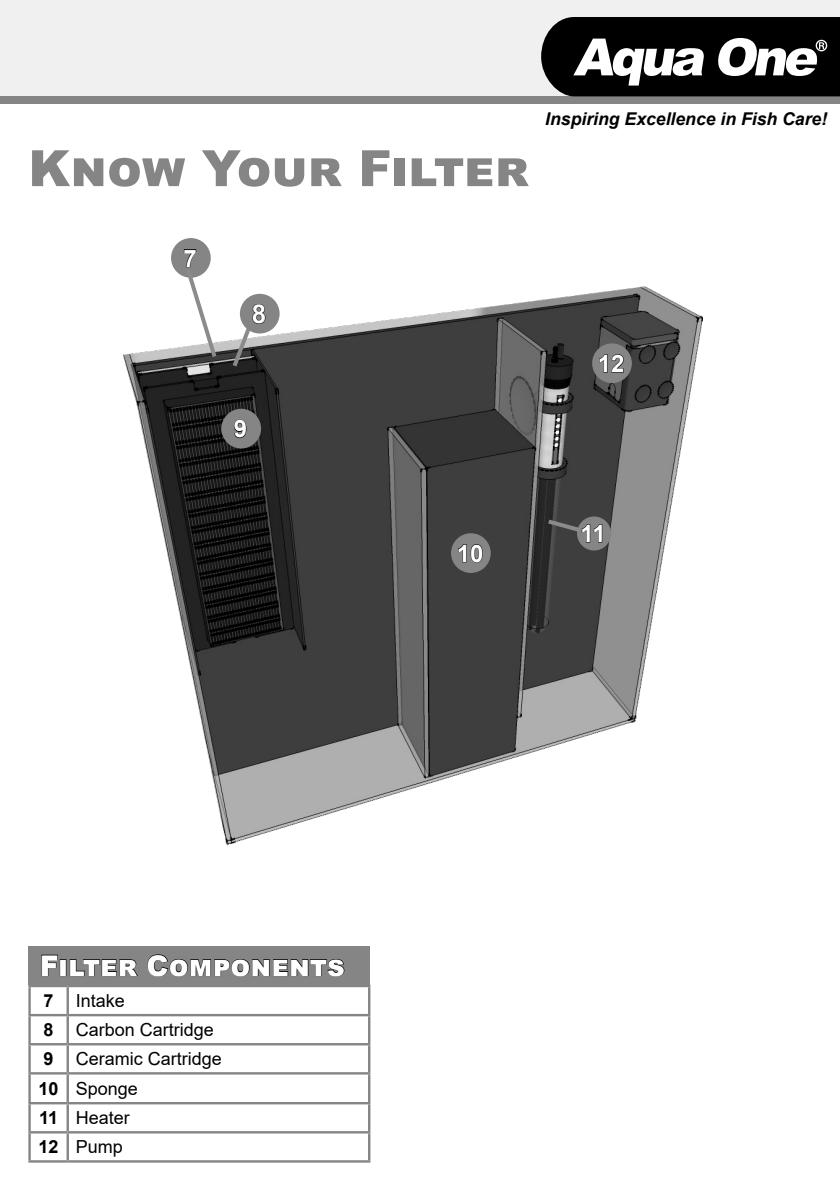
<style>
.page{position:relative;width:840px;height:1191px;background:#fff}
.page>*{position:absolute;margin:0;border:0;box-sizing:border-box;transform-origin:0 0}
.t1{font:900 50px "Arial";color:#858585}
.t2{font:900 28.4px "Arial";color:#fff}
.t3{font:700 26px "Arial";color:#fff}
.t4{font:700 24px "Arial";color:#fff}
.t5{font:18px/29.2px "Arial";color:#000}
.t6{font:italic 700 17.6px "Arial";color:#000}
.s1{font-weight:700}
</style>
<div class="page">
<div style="left:0;top:0;width:839px;height:96px;background:#f0f0f0"></div>
<div style="left:0;top:96px;width:839px;height:8px;background:#858585"></div>
<svg style="left:541px;top:17px;width:298px;height:79px"></svg>
<img style="left:123px;top:286px;width:579px;height:560px">
<div style="left:28px;top:946px;width:342px;height:38px;background:#858585"></div>
<svg style="left:41px;top:954px;width:17px;height:22px"></svg>
<div style="left:60px;top:959px;width:6px;height:17px;border:1px solid #000"></div>
<svg style="left:69px;top:959px;width:69px;height:17px"></svg>
<svg style="left:147px;top:954px;width:198px;height:23px"></svg>
<div style="left:576px;top:516px;width:34px;height:34px;background:#858585;border-radius:50%"></div>
<div style="left:451px;top:533px;width:39px;height:40px;background:#858585;border-radius:50%"></div>
<svg style="left:458px;top:544px;width:24px;height:18px"></svg>
<div style="left:221px;top:409px;width:40px;height:39px;background:#858585;border-radius:50%"></div>
<svg style="left:234px;top:420px;width:12px;height:18px"></svg>
<div style="left:591px;top:343px;width:40px;height:40px;background:#858585;border-radius:50%"></div>
<svg style="left:599px;top:354px;width:24px;height:18px"></svg>
<div style="left:171px;top:238px;width:40px;height:40px;background:#858585;border-radius:50%"></div>
<hr style="left:28px;top:984px;width:40px;height:3px;background:#858585">
<hr style="left:28px;top:987px;width:3px;height:27px;background:#858585">
<hr style="left:68px;top:984px;width:302px;height:3px;background:#858585">
<hr style="left:66px;top:987px;width:3px;height:27px;background:#858585">
<hr style="left:368px;top:987px;width:2px;height:27px;background:#858585">
<hr style="left:28px;top:1014px;width:40px;height:2px;background:#858585">
<hr style="left:28px;top:1016px;width:3px;height:27px;background:#858585">
<hr style="left:68px;top:1014px;width:302px;height:2px;background:#858585">
<hr style="left:66px;top:1016px;width:3px;height:27px;background:#858585">
<hr style="left:368px;top:1016px;width:2px;height:27px;background:#858585">
<hr style="left:28px;top:1043px;width:40px;height:2px;background:#858585">
<hr style="left:28px;top:1045px;width:3px;height:27px;background:#858585">
<hr style="left:68px;top:1043px;width:302px;height:2px;background:#858585">
<hr style="left:66px;top:1045px;width:3px;height:27px;background:#858585">
<hr style="left:368px;top:1045px;width:2px;height:27px;background:#858585">
<hr style="left:28px;top:1072px;width:40px;height:2px;background:#858585">
<hr style="left:28px;top:1074px;width:3px;height:28px;background:#858585">
<hr style="left:68px;top:1072px;width:302px;height:2px;background:#858585">
<hr style="left:66px;top:1074px;width:3px;height:28px;background:#858585">
<hr style="left:368px;top:1074px;width:2px;height:28px;background:#858585">
<hr style="left:28px;top:1102px;width:40px;height:2px;background:#858585">
<hr style="left:28px;top:1104px;width:3px;height:27px;background:#858585">
<hr style="left:68px;top:1102px;width:302px;height:2px;background:#858585">
<hr style="left:66px;top:1104px;width:3px;height:27px;background:#858585">
<hr style="left:368px;top:1104px;width:2px;height:27px;background:#858585">
<hr style="left:28px;top:1131px;width:40px;height:2px;background:#858585">
<hr style="left:28px;top:1133px;width:3px;height:27px;background:#858585">
<hr style="left:68px;top:1131px;width:302px;height:2px;background:#858585">
<hr style="left:66px;top:1133px;width:3px;height:27px;background:#858585">
<hr style="left:368px;top:1133px;width:2px;height:27px;background:#858585">
<hr style="left:28px;top:1160px;width:40px;height:2px;background:#858585">
<hr style="left:68px;top:1160px;width:302px;height:2px;background:#858585">
<svg style="left:543px;top:516px;width:59px;height:26px"></svg>
<svg style="left:183px;top:249px;width:36px;height:112px"></svg>
<div style="left:240px;top:294px;width:39px;height:39px;background:#858585;border-radius:50%"></div>
<svg style="left:229px;top:304px;width:36px;height:67px"></svg>
<h1 class="t1" style="left:28px;top:132px;width:490px">Know Your Filter</h1>
<p class="t6" style="left:545px;top:107px;width:283px">Inspiring Excellence in Fish Care!</p>
<h3 class="t4" style="left:183px;top:241px;width:15px">7</h3>
<h3 class="t3" style="left:251px;top:296px;width:16px">8</h3>
<h3 class="t4" style="left:233px;top:412px;width:15px">9</h3>
<h3 class="t4" style="left:597px;top:347px;width:28px">12</h3>
<h3 class="t4" style="left:456px;top:536px;width:28px">10</h3>
<h3 class="t4" style="left:580px;top:516px;width:27px">11</h3>
<h2 class="t2" style="left:40px;top:944px;width:306px">Filter Components</h2>
<p class="t5" style="left:39px;top:986px;width:185px"><span class="s1">7</span> Intake<br><span class="s1">8</span> Carbon Cartridge<br><span class="s1">9</span> Ceramic Cartridge<br><span class="s1">10</span> Sponge<br><span class="s1">11</span> Heater<br><span class="s1">12</span> Pump</p>
</div>
